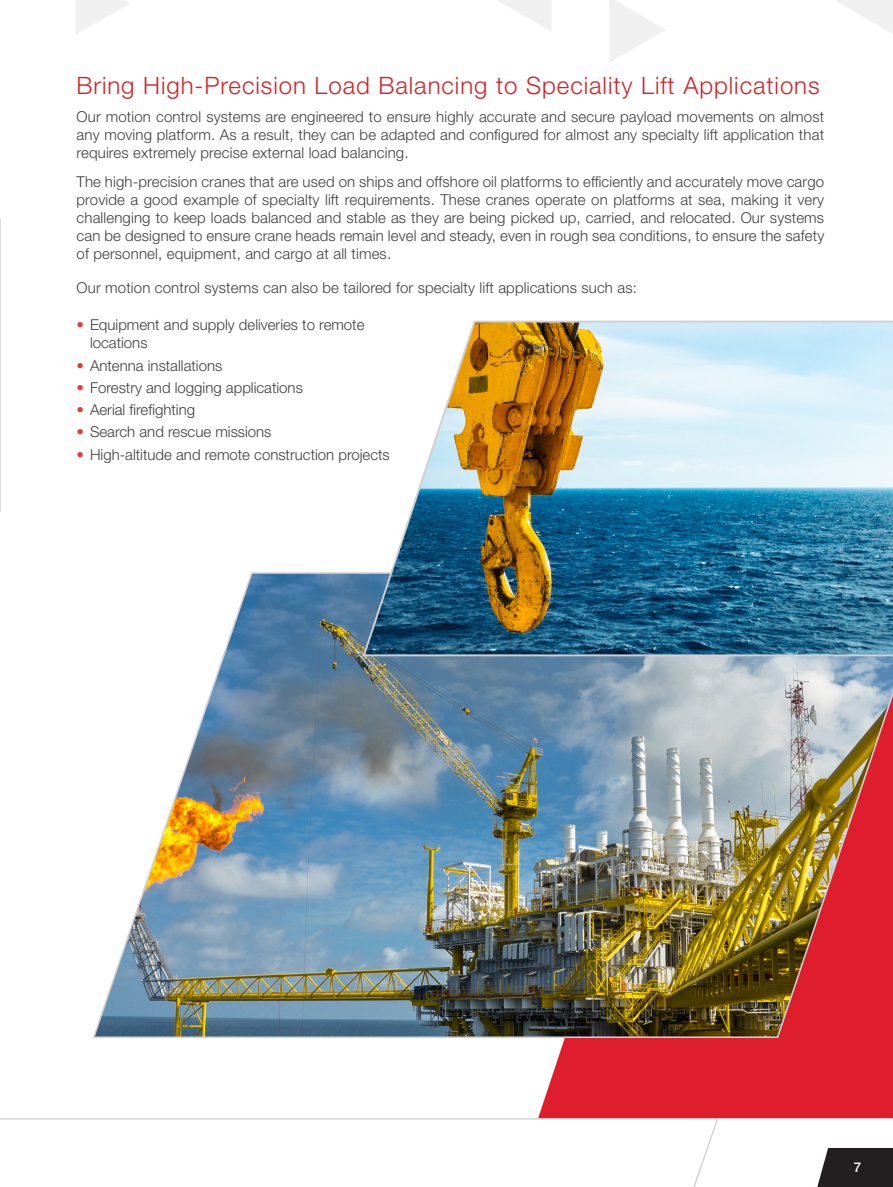
<style>
.page{position:relative;width:893px;height:1187px;background:#fff}
.page>*{position:absolute;margin:0;border:0;box-sizing:border-box;transform-origin:0 0}
.Text_-_Heading_2{font:300 24px "Helvetica Neue LT Std";letter-spacing:.04em;color:#d1232a}
.Body_Text{font:300 15px/18px "Helvetica Neue LT Std";color:#3e3e3f;text-align:justify}
.t1{font:500 13.5px "Helvetica Neue LT Std";color:#fff}
.s1{color:#e13d39}
</style>
<div class="page">
<svg style="left:817px;top:1148px;width:76px;height:38px;background:#333031"></svg>
<svg style="left:498px;top:0;width:53px;height:31px"></svg>
<svg style="left:837px;top:0;width:56px;height:34px"></svg>
<svg style="left:609px;top:0;width:56px;height:62px"></svg>
<svg style="left:76px;top:0;width:54px;height:34px"></svg>
<div style="left:539px;top:1038px;width:354px;height:80px;background:#df1e2d"></div>
<img style="left:93px;top:572px;width:800px;height:466px">
<img style="left:361px;top:320px;width:532px;height:337px">
<svg style="left:0;top:1116px;width:719px;height:70px"></svg>
<svg style="left:0;top:219px;width:1px;height:293px"></svg>
<p class="Text_-_Heading_2" style="left:77px;top:70px;width:745px">Bring High-Precision Load Balancing to Speciality Lift Applications</p>
<p class="Body_Text" style="left:77px;top:107px;width:749px">Our motion control systems are engineered to ensure highly accurate and secure payload movements on almost any moving platform. As a result, they can be adapted and configured for almost any specialty lift application that requires extremely precise external load balancing.</p>
<p class="Body_Text" style="left:77px;top:172px;width:749px">The high-precision cranes that are used on ships and offshore oil platforms to efficiently and accurately move cargo provide a good example of specialty lift requirements. These cranes operate on platforms at sea, making it very challenging to keep loads balanced and stable as they are being picked up, carried, and relocated. Our systems can be designed to ensure crane heads remain level and steady, even in rough sea conditions, to ensure the safety of personnel, equipment, and cargo at all times.</p>
<p class="Body_Text" style="left:77px;top:279px;width:562px">Our motion control systems can also be tailored for specialty lift applications such as:</p>
<p class="Body_Text" style="left:90px;top:315px;width:276px;text-indent:-14px"><span class="s1">•</span> Equipment and supply deliveries to remote locations</p>
<p class="Body_Text" style="left:77px;top:356px;width:147px"><span class="s1">•</span> Antenna installations</p>
<p class="Body_Text" style="left:77px;top:378px;width:228px"><span class="s1">•</span> Forestry and logging applications</p>
<p class="Body_Text" style="left:77px;top:400px;width:120px"><span class="s1">•</span> Aerial firefighting</p>
<p class="Body_Text" style="left:77px;top:422px;width:196px"><span class="s1">•</span> Search and rescue missions</p>
<p class="Body_Text" style="left:77px;top:445px;width:315px"><span class="s1">•</span> High-altitude and remote construction projects</p>
<p class="t1" style="left:854px;top:1159px;width:9px">7</p>
</div>
